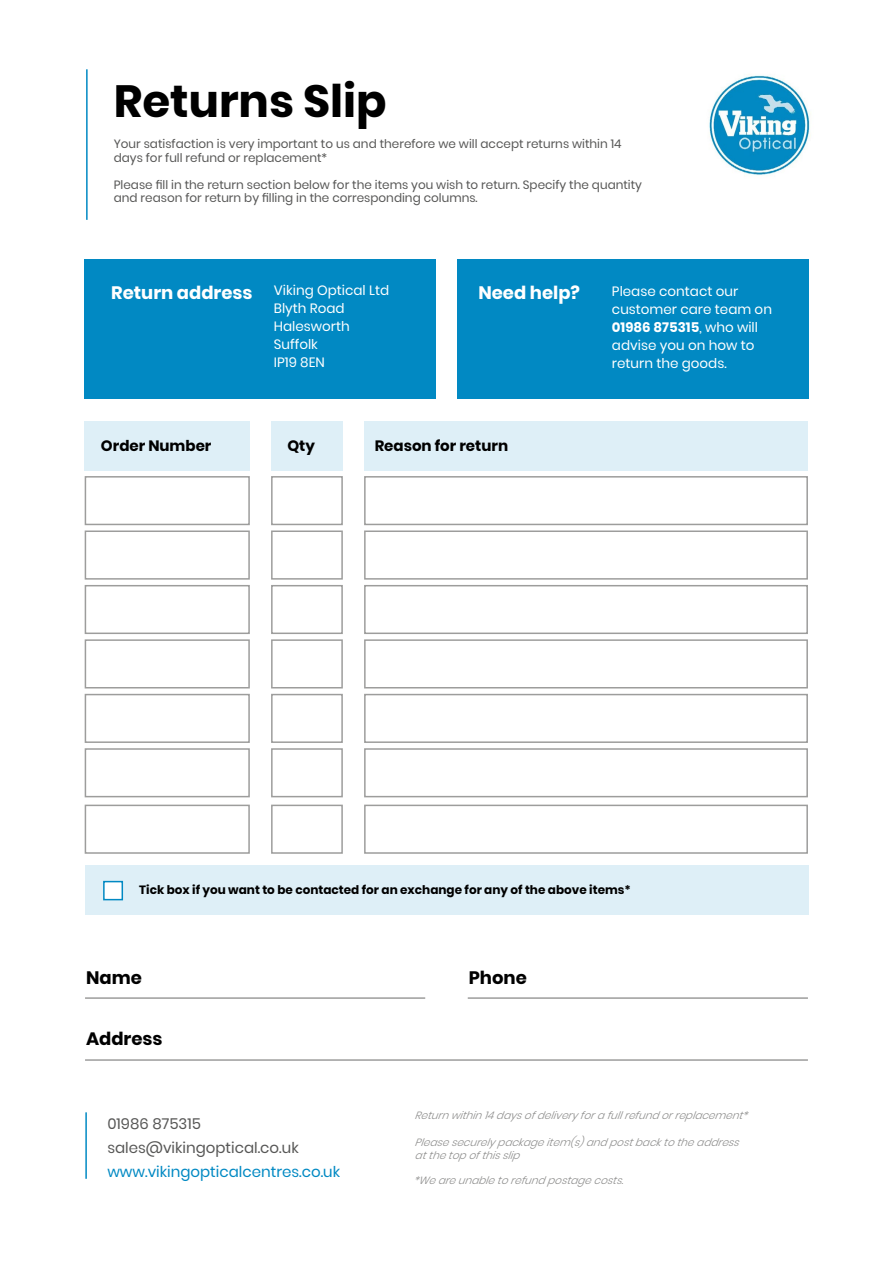
<style>
.page{position:relative;width:893px;height:1263px;background:#fff}
.page>*{position:absolute;margin:0;border:0;box-sizing:border-box;transform-origin:0 0}
.t1{font:700 45px "Poppins";color:#000}
.t2{font:700 18px "Poppins";color:#fff}
.t3{font:700 18px "Poppins";color:#000}
.t4{font:15px/24px "Poppins";color:#575756}
.t5{font:15px "Poppins";color:#0189c3}
.t6{font:700 15px "Poppins";color:#000}
.t7{font:13.5px/18px "Poppins";color:#fff}
.t8{font:12px/13.5px "Poppins";color:#575756}
.t9{font:700 12px "Poppins";color:#000}
.t10{font:italic 300 10.5px/13.5px "Poppins";color:#8e8e8d}
.s1{font-weight:700}
</style>
<div class="page">
<div style="left:85px;top:422px;width:165px;height:49px;background:#deeff7"></div>
<div style="left:85px;top:476px;width:165px;height:49px;border:2px solid #9d9d9c"></div>
<div style="left:85px;top:585px;width:165px;height:49px;border:2px solid #9d9d9c"></div>
<div style="left:85px;top:694px;width:165px;height:49px;border:2px solid #9d9d9c"></div>
<div style="left:85px;top:530px;width:165px;height:50px;border:2px solid #9d9d9c"></div>
<div style="left:85px;top:639px;width:165px;height:49px;border:2px solid #9d9d9c"></div>
<div style="left:85px;top:748px;width:165px;height:49px;border:2px solid #9d9d9c"></div>
<div style="left:85px;top:805px;width:165px;height:49px;border:2px solid #9d9d9c"></div>
<div style="left:85px;top:865px;width:723px;height:49px;background:#deeff7"></div>
<div style="left:103px;top:881px;width:20px;height:19px;background:#fff;border:2px solid #0189c3"></div>
<div style="left:271px;top:422px;width:72px;height:49px;background:#deeff7"></div>
<div style="left:271px;top:476px;width:72px;height:49px;border:2px solid #9d9d9c"></div>
<div style="left:271px;top:585px;width:72px;height:49px;border:2px solid #9d9d9c"></div>
<div style="left:271px;top:694px;width:72px;height:49px;border:2px solid #9d9d9c"></div>
<div style="left:271px;top:530px;width:72px;height:50px;border:2px solid #9d9d9c"></div>
<div style="left:271px;top:639px;width:72px;height:49px;border:2px solid #9d9d9c"></div>
<div style="left:271px;top:748px;width:72px;height:49px;border:2px solid #9d9d9c"></div>
<div style="left:271px;top:805px;width:72px;height:49px;border:2px solid #9d9d9c"></div>
<div style="left:364px;top:422px;width:444px;height:49px;background:#deeff7"></div>
<div style="left:364px;top:476px;width:444px;height:49px;border:2px solid #9d9d9c"></div>
<div style="left:364px;top:585px;width:444px;height:49px;border:2px solid #9d9d9c"></div>
<div style="left:364px;top:694px;width:444px;height:49px;border:2px solid #9d9d9c"></div>
<div style="left:364px;top:530px;width:444px;height:50px;border:2px solid #9d9d9c"></div>
<div style="left:364px;top:639px;width:444px;height:49px;border:2px solid #9d9d9c"></div>
<div style="left:364px;top:748px;width:444px;height:49px;border:2px solid #9d9d9c"></div>
<div style="left:364px;top:805px;width:444px;height:49px;border:2px solid #9d9d9c"></div>
<img style="left:709px;top:75px;width:102px;height:100px">
<hr style="left:86px;top:69px;width:2px;height:151px;background:#0189c3">
<hr style="left:85px;top:997px;width:340px;height:2px;background:#9d9d9c">
<hr style="left:85px;top:1059px;width:723px;height:2px;background:#9d9d9c">
<hr style="left:468px;top:997px;width:340px;height:2px;background:#9d9d9c">
<div style="left:85px;top:259px;width:351px;height:140px;background:#0189c3"></div>
<div style="left:457px;top:259px;width:351px;height:140px;background:#0189c3"></div>
<hr style="left:85px;top:1112px;width:2px;height:67px;background:#0189c3">
<h1 class="t1" style="left:114px;top:76px;width:274px">Returns Slip</h1>
<p class="t8" style="left:114px;top:137px;width:509px">Your satisfaction is very important to us and therefore we will accept returns within 14 days for full refund or replacement*</p>
<p class="t8" style="left:114px;top:178px;width:530px">Please fill in the return section below for the items you wish to return. Specify the quantity and reason for return by filling in the corresponding columns.</p>
<p class="t7" style="left:274px;top:281px;width:117px">Viking Optical Ltd<br>Blyth Road<br>Halesworth<br>Suffolk<br>IP19 8EN</p>
<h2 class="t2" style="left:111px;top:282px;width:143px">Return address</h2>
<h2 class="t2" style="left:478px;top:282px;width:103px">Need help?</h2>
<p class="t6" style="left:101px;top:437px;width:112px">Order Number</p>
<p class="t6" style="left:287px;top:437px;width:29px">Qty</p>
<p class="t6" style="left:375px;top:437px;width:135px">Reason for return</p>
<p class="t7" style="left:612px;top:282px;width:162px">Please contact our customer care team on<br><span class="s1">01986 875315</span>, who will advise you on how to return the goods.</p>
<p class="t9" style="left:139px;top:883px;width:493px">Tick box if you want to be contacted for an exchange for any of the above items*</p>
<h2 class="t3" style="left:86px;top:967px;width:57px">Name</h2>
<h2 class="t3" style="left:86px;top:1028px;width:78px">Address</h2>
<p class="t4" style="left:107px;top:1111px;width:193px">01986 875315 sales@vikingoptical.co.uk</p>
<p class="t5" style="left:107px;top:1163px;width:234px">www.vikingopticalcentres.co.uk</p>
<h2 class="t3" style="left:469px;top:967px;width:60px">Phone</h2>
<p class="t10" style="left:415px;top:1108px;width:340px">Returnwithin14daysofdeliveryforafullrefundorreplacement*</p>
<p class="t10" style="left:415px;top:1135px;width:332px">Pleasesecurelypackageitem(s)andpostbacktotheaddress atthetopofthisslip</p>
<p class="t10" style="left:414px;top:1173px;width:217px">*Weareunabletorefundpostagecosts.</p>
</div>
